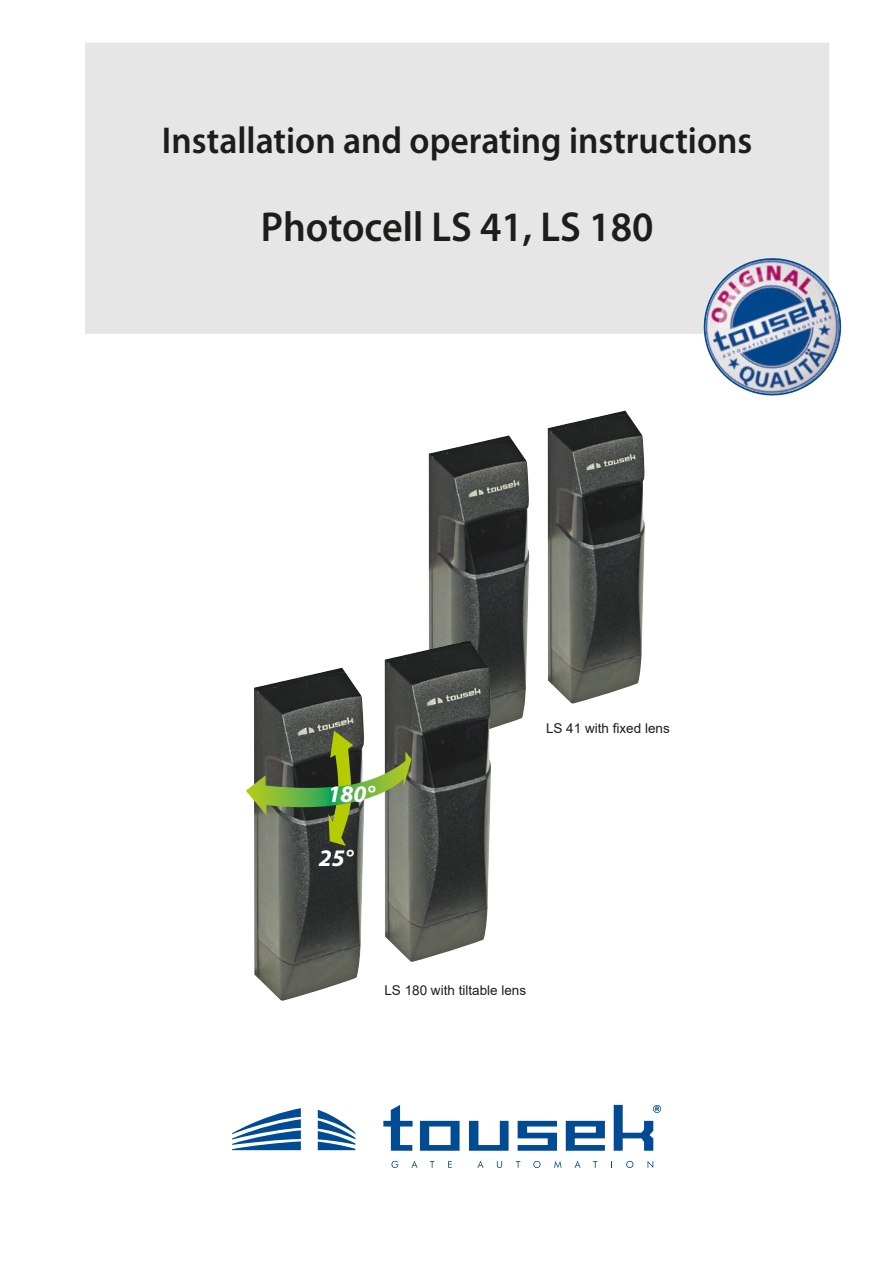
<style>
.page{position:relative;width:893px;height:1263px;background:#fff}
.page>*{position:absolute;margin:0;border:0;box-sizing:border-box;transform-origin:0 0}
.t1{font:600 42px "Myriad Pro";color:#1d1d1b;scale:.95 1}
.t2{font:600 37.5px "Myriad Pro";color:#1d1d1b;scale:.95 1}
.t3{font:italic 700 23.85px "Myriad Pro";color:#fff}
.t4{font:13.5px "Arial";color:#1d1d1b}
</style>
<div class="page">
<div style="left:85px;top:43px;width:744px;height:291px;background:#e6e6e6"></div>
<img style="left:697px;top:260px;width:145px;height:136px">
<img style="left:711px;top:273px;width:122px;height:115px">
<img style="left:429px;top:435px;width:100px;height:294px">
<img style="left:548px;top:410px;width:97px;height:294px">
<img style="left:254px;top:668px;width:110px;height:333px">
<img style="left:385px;top:640px;width:106px;height:322px">
<svg style="left:246px;top:731px;width:165px;height:115px"></svg>
<svg style="left:383px;top:1105px;width:30px;height:46px"></svg>
<svg style="left:420px;top:1121px;width:40px;height:30px"></svg>
<svg style="left:469px;top:1121px;width:40px;height:30px"></svg>
<svg style="left:518px;top:1121px;width:39px;height:30px"></svg>
<svg style="left:566px;top:1121px;width:39px;height:30px"></svg>
<svg style="left:614px;top:1105px;width:47px;height:46px"></svg>
<svg style="left:391px;top:1161px;width:7px;height:7px"></svg>
<svg style="left:411px;top:1161px;width:7px;height:7px"></svg>
<svg style="left:430px;top:1161px;width:4px;height:7px"></svg>
<svg style="left:448px;top:1161px;width:4px;height:7px"></svg>
<svg style="left:477px;top:1161px;width:6px;height:7px"></svg>
<svg style="left:497px;top:1161px;width:5px;height:7px"></svg>
<svg style="left:516px;top:1161px;width:4px;height:7px"></svg>
<svg style="left:533px;top:1161px;width:7px;height:7px"></svg>
<svg style="left:554px;top:1161px;width:8px;height:7px"></svg>
<svg style="left:574px;top:1161px;width:7px;height:7px"></svg>
<svg style="left:593px;top:1161px;width:4px;height:7px"></svg>
<svg style="left:626px;top:1161px;width:7px;height:7px"></svg>
<svg style="left:648px;top:1161px;width:5px;height:7px"></svg>
<svg style="left:232px;top:1108px;width:123px;height:42px"></svg>
<h2 class="t2" style="left:162px;top:116px;width:623px">Installation and operating instructions</h2>
<h1 class="t1" style="left:261px;top:201px;width:415px">Photocell LS 41, LS 180</h1>
<h3 class="t3" style="left:328px;top:778px;width:49px">180°</h3>
<h3 class="t3" style="left:319px;top:842px;width:36px">25°</h3>
<p class="t4" style="left:546px;top:719px;width:125px">LS 41 with fixed lens</p>
<p class="t4" style="left:384px;top:981px;width:143px">LS 180 with tiltable lens</p>
</div>
